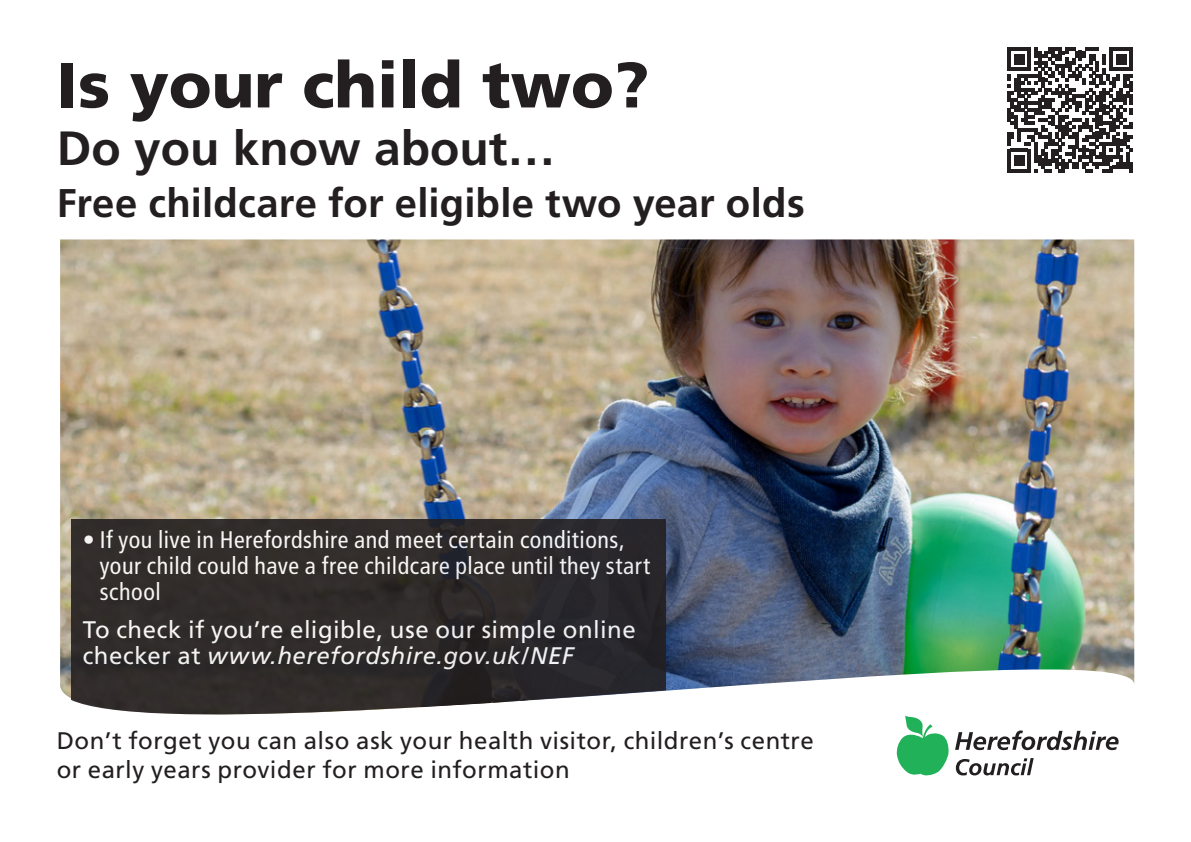
<style>
.page{position:relative;width:1191px;height:842px;background:#fff}
.page>*{position:absolute;margin:0;border:0;box-sizing:border-box;transform-origin:0 0}
.t1{font:900 64px "Frutiger";color:#231f20}
.t2{font:700 48px "Frutiger";color:#231f20}
.t3{font:700 40px "Frutiger";letter-spacing:.005em;color:#231f20}
.t4{font:condensed 24px/26px "Frutiger";letter-spacing:.02em;color:#fff}
.t5{font:24px/28.8px "Frutiger";letter-spacing:.02em;color:#231f20}
.t6{font:24px/26px "Frutiger";letter-spacing:.02em;color:#fff}
.s1{font-weight:700}
.s2{font-style:italic}
</style>
<div class="page">
<img style="left:60px;top:239px;width:1074px;height:460px">
<svg style="left:896px;top:716px;width:52px;height:60px"></svg>
<svg style="left:955px;top:730px;width:163px;height:20px"></svg>
<svg style="left:956px;top:758px;width:77px;height:17px"></svg>
<svg style="left:1007px;top:48px;width:126px;height:124px"></svg>
<hr style="left:1129px;top:162px;width:4px;height:10px;background:#231f20">
<svg style="left:71px;top:519px;width:595px;height:196px;background:#363333"></svg>
<p class="t1" style="left:57px;top:46px;width:594px">Is your child two?</p>
<p class="t2" style="left:57px;top:120px;width:500px">Do you know about…</p>
<p class="t3" style="left:57px;top:180px;width:749px">Free childcare for eligible two year olds</p>
<p class="t4" style="left:100px;top:527px;width:552px;text-indent:-17px"><span class="s1">•</span> If you live in Herefordshire and meet certain conditions, your child could have a free childcare place until they start school</p>
<p class="t6" style="left:83px;top:616px;width:554px">To check if you’re eligible, use our simple online checker at <span class="s2">www.herefordshire.gov.uk/NEF</span></p>
<p class="t5" style="left:57px;top:727px;width:758px">Don’t forget you can also ask your health visitor, children’s centre or early years provider for more information</p>
</div>
